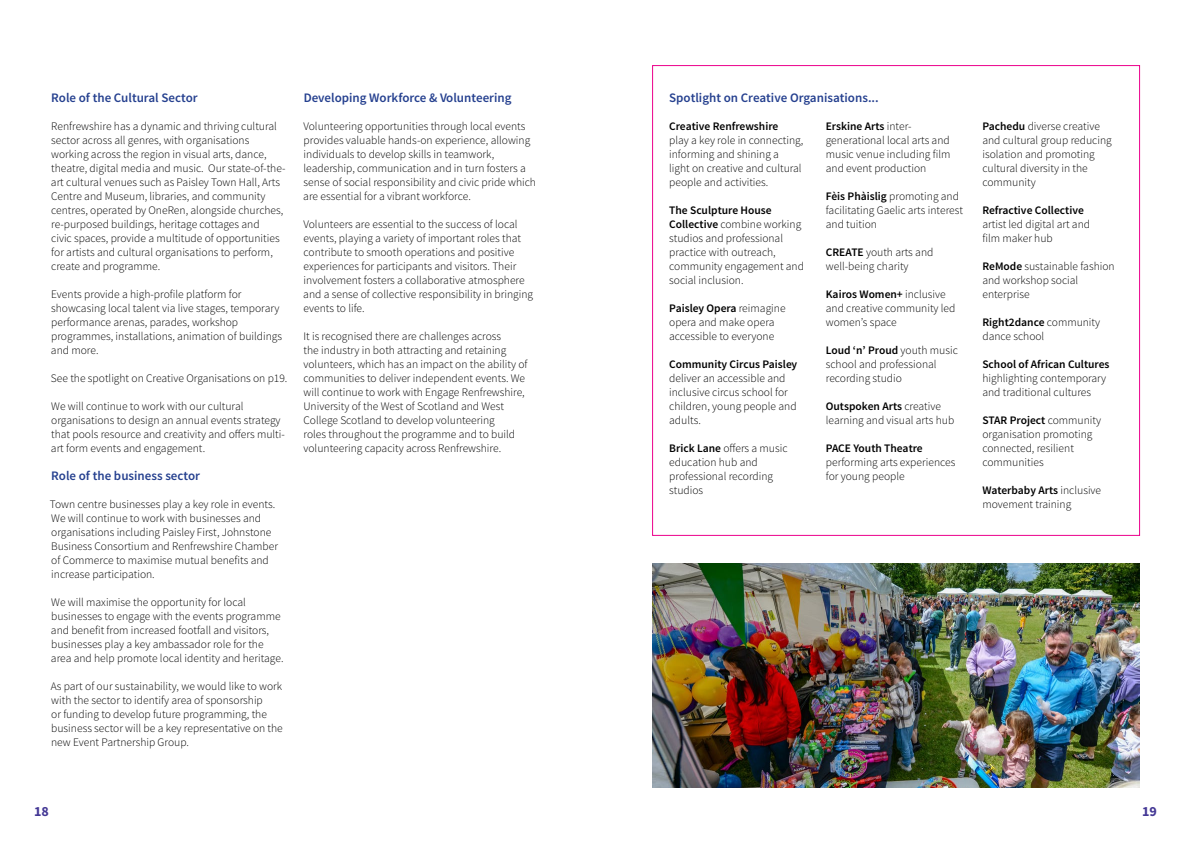
<style>
.page{position:relative;width:1191px;height:842px;background:#fff}
.page>*{position:absolute;margin:0;border:0;box-sizing:border-box;transform-origin:0 0}
.t1{font:700 14px "Source Sans Pro";color:#443895}
.Priority_Headers{font:600 13px "Source Sans Pro";color:#25408f}
.Body{font:300 11.5px/14px "Source Sans Pro";color:#000}
.s1{font-weight:600}
</style>
<div class="page">
<img style="left:652px;top:564px;width:488px;height:224px">
<p class="Priority_Headers" style="left:51px;top:89px;width:148px">Role of the Cultural Sector</p>
<p class="Body" style="left:51px;top:119px;width:236px">Renfrewshire has a dynamic and thriving cultural sector across all genres, with organisations working across the region in visual arts, dance, theatre, digital media and music. Our state-of-the&shy;art cultural venues such as Paisley Town Hall, Arts Centre and Museum, libraries, and community centres, operated by OneRen, alongside churches, re-purposed buildings, heritage cottages and<br>civic spaces, provide a multitude of opportunities for artists and cultural organisations to perform, create and programme.</p>
<p class="Body" style="left:51px;top:287px;width:233px">Events provide a high-profile platform for showcasing local talent via live stages, temporary performance arenas, parades, workshop programmes, installations, animation of buildings and more.</p>
<p class="Body" style="left:51px;top:371px;width:238px">See the spotlight on Creative Organisations on p19.</p>
<p class="Body" style="left:51px;top:399px;width:235px">We will continue to work with our cultural organisations to design an annual events strategy that pools resource and creativity and offers multi&shy;art form events and engagement.</p>
<p class="Priority_Headers" style="left:51px;top:467px;width:150px">Role of the business sector</p>
<p class="Body" style="left:50px;top:497px;width:230px">Town centre businesses play a key role in events.<br>We will continue to work with businesses and organisations including Paisley First, Johnstone Business Consortium and Renfrewshire Chamber of Commerce to maximise mutual benefits and increase participation.</p>
<p class="Body" style="left:51px;top:595px;width:234px">We will maximise the opportunity for local businesses to engage with the events programme and benefit from increased footfall and visitors, businesses play a key ambassador role for the area and help promote local identity and heritage.</p>
<p class="Body" style="left:51px;top:679px;width:233px">As part of our sustainability, we would like to work with the sector to identify area of sponsorship<br>or funding to develop future programming, the business sector will be a key representative on the new Event Partnership Group.</p>
<p class="Priority_Headers" style="left:304px;top:89px;width:209px">Developing Workforce &amp; Volunteering</p>
<p class="Body" style="left:303px;top:119px;width:234px">Volunteering opportunities through local events provides valuable hands-on experience, allowing individuals to develop skills in teamwork, leadership, communication and in turn fosters a sense of social responsibility and civic pride which are essential for a vibrant workforce.</p>
<p class="Body" style="left:303px;top:217px;width:231px">Volunteers are essential to the success of local events, playing a variety of important roles that contribute to smooth operations and positive experiences for participants and visitors. Their involvement fosters a collaborative atmosphere and a sense of collective responsibility in bringing events to life.</p>
<p class="Body" style="left:303px;top:329px;width:226px">It is recognised there are challenges across<br>the industry in both attracting and retaining volunteers, which has an impact on the ability of communities to deliver independent events. We will continue to work with Engage Renfrewshire, University of the West of Scotland and West College Scotland to develop volunteering<br>roles throughout the programme and to build volunteering capacity across Renfrewshire.</p>
<p class="Priority_Headers" style="left:669px;top:89px;width:211px">Spotlight on Creative Organisations...</p>
<p class="Body" style="left:669px;top:119px;width:136px"><span class="s1">Creative Renfrewshire<br></span>play a key role in connecting, informing and shining a<br>light on creative and cultural people and activities.</p>
<p class="Body" style="left:669px;top:203px;width:136px"><span class="s1">The Sculpture House<br>Collective</span> combine working studios and professional practice with outreach, community engagement and social inclusion.</p>
<p class="Body" style="left:669px;top:301px;width:118px"><span class="s1">Paisley Opera</span> reimagine opera and make opera accessible to everyone</p>
<p class="Body" style="left:669px;top:357px;width:130px"><span class="s1">Community Circus Paisley </span>deliver an accessible and inclusive circus school for children, young people and adults.</p>
<p class="Body" style="left:669px;top:441px;width:120px"><span class="s1">Brick Lane</span> offers a music education hub and professional recording studios</p>
<p class="Body" style="left:826px;top:119px;width:126px"><span class="s1">Erskine Arts</span> inter&shy;generational local arts and music venue including film and event production</p>
<p class="Body" style="left:826px;top:189px;width:139px"><span class="s1">Fèis Phàislig</span> promoting and facilitating Gaelic arts interest and tuition</p>
<p class="Body" style="left:826px;top:245px;width:109px"><span class="s1">CREATE</span> youth arts and well-being charity</p>
<p class="Body" style="left:826px;top:287px;width:131px"><span class="s1">Kairos Women+</span> inclusive and creative community led women’s space</p>
<p class="Body" style="left:826px;top:343px;width:134px"><span class="s1">Loud ‘n’ Proud</span> youth music school and professional recording studio</p>
<p class="Body" style="left:826px;top:399px;width:130px"><span class="s1">Outspoken Arts</span> creative learning and visual arts hub</p>
<p class="Body" style="left:826px;top:441px;width:131px"><span class="s1">PACE Youth Theatre </span>performing arts experiences for young people</p>
<p class="Body" style="left:982px;top:119px;width:131px"><span class="s1">Pachedu</span> diverse creative and cultural group reducing isolation and promoting cultural diversity in the community</p>
<p class="Body" style="left:982px;top:203px;width:109px"><span class="s1">Refractive Collective </span>artist led digital art and film maker hub</p>
<p class="Body" style="left:982px;top:259px;width:134px"><span class="s1">ReMode</span> sustainable fashion and workshop social enterprise</p>
<p class="Body" style="left:982px;top:315px;width:119px"><span class="s1">Right2dance</span> community dance school</p>
<p class="Body" style="left:982px;top:357px;width:129px"><span class="s1">School of African Cultures </span>highlighting contemporary and traditional cultures</p>
<p class="Body" style="left:982px;top:413px;width:120px"><span class="s1">STAR Project</span> community organisation promoting connected, resilient communities</p>
<p class="Body" style="left:982px;top:483px;width:120px"><span class="s1">Waterbaby Arts</span> inclusive movement training</p>
<p class="t1" style="left:34px;top:802px;width:16px">18</p>
<p class="t1" style="left:1142px;top:802px;width:16px">19</p>
</div>
